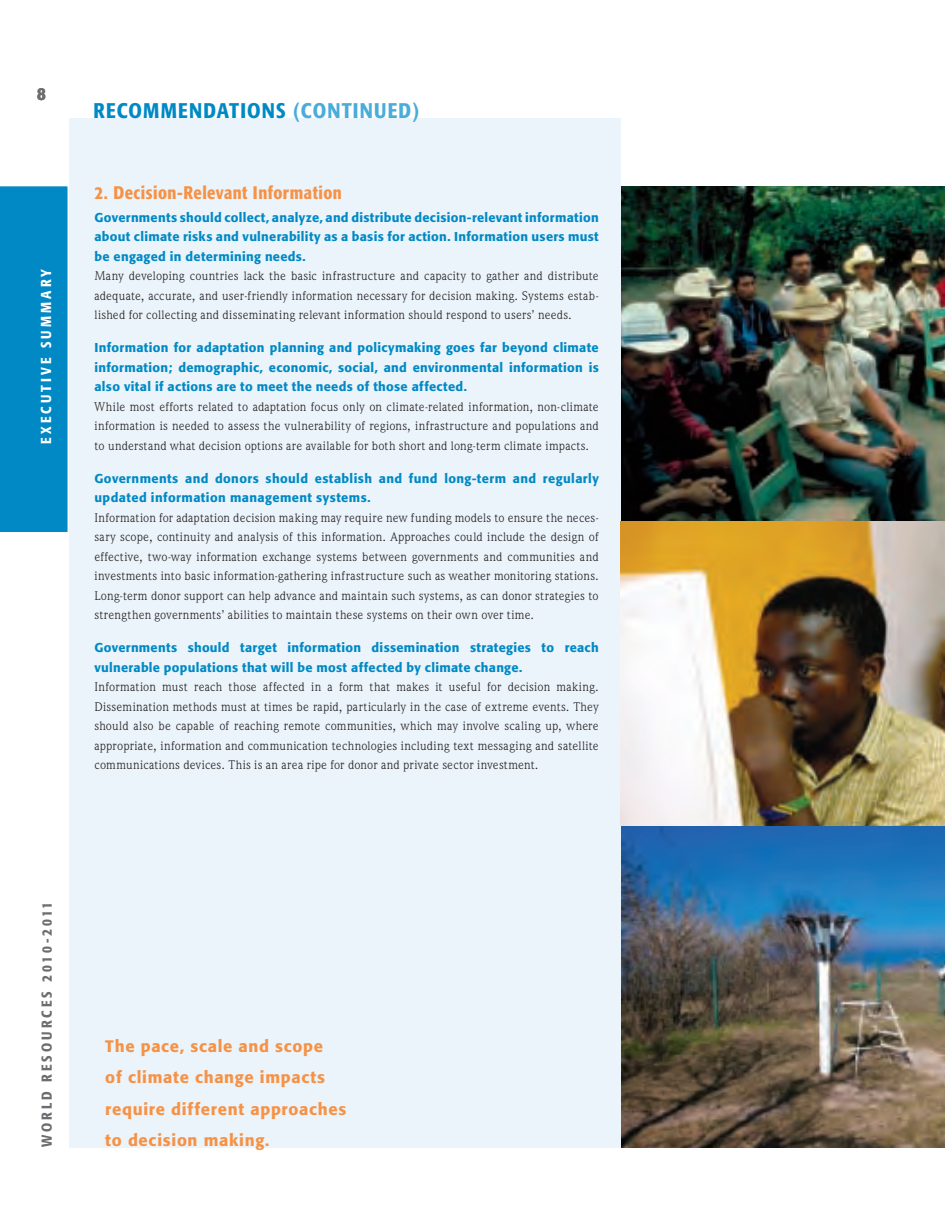
<style>
.page{position:relative;width:945px;height:1215px;background:#fff}
.page>*{position:absolute;margin:0;border:0;box-sizing:border-box;transform-origin:0 0}
.t1{font:500 condensed 21px "Formata";color:#0089c5}
.t2{font:500 condensed 21px "Formata";letter-spacing:.06em;color:#4aacd9}
.t3{font:500 condensed 18px "Formata";letter-spacing:.03em;color:#f69246}
.t4{font:500 condensed 18px "Formata";color:#6c6d70}
.t5{font:500 16.5px/31.5px "Formata";letter-spacing:.04em;color:#f69246}
.t6{font:500 condensed 14.25px "Formata";letter-spacing:.22em;color:#fff}
.t7{font:500 condensed 14.25px "Formata";letter-spacing:.21em;color:#6c6d70}
.t8{font:12.75px/19.5px "Weidemann IT Cby BT";letter-spacing:.015em;color:#231f20;text-align:justify}
.t9{font:500 12.75px/19.5px "Formata";letter-spacing:.025em;color:#0089c5;text-align:justify}
</style>
<div class="page">
<div style="left:0;top:186px;width:68px;height:346px;background:#0089c5"></div>
<div style="left:69px;top:118px;width:552px;height:1030px;background:#ebf4fa"></div>
<img style="left:621px;top:186px;width:324px;height:335px">
<img style="left:621px;top:826px;width:324px;height:322px">
<img style="left:621px;top:521px;width:324px;height:305px">
<h2 class="t4" style="left:37px;top:82px;width:10px">8</h2>
<p class="t6" style="left:37px;top:444px;width:176px;rotate:-90deg">exec utive Summary</p>
<p class="t6" style="left:37px;top:400px;width:88px;rotate:-90deg">c hapter ?</p>
<h1 class="t1" style="left:94px;top:98px;width:50px">RECOMMENDATIONS</h1>
<h1 class="t2" style="left:293px;top:98px;width:127px">(continued)</h1>
<h2 class="t3" style="left:94px;top:181px;width:249px">2. Decision-Relevant Information</h2>
<p class="t9" style="left:94px;top:208px;width:506px">Governments should collect, analyze, and distribute decision-relevant information about climate risks and vulnerability as a basis for action. Information users must be engaged in determining needs.</p>
<p class="t8" style="left:94px;top:266px;width:506px">Many developing countries lack the basic infrastructure and capacity to gather and distribute adequate, accurate, and user-friendly information necessary for decision making. Systems estab&shy;lished for collecting and disseminating relevant information should respond to users’ needs.</p>
<p class="t9" style="left:94px;top:338px;width:506px">Information for adaptation planning and policymaking goes far beyond climate information; demographic, economic, social, and environmental information is also vital if actions are to meet the needs of those affected.</p>
<p class="t8" style="left:94px;top:397px;width:506px">While most efforts related to adaptation focus only on climate-related information, non-climate information is needed to assess the vulnerability of regions, infrastructure and populations and to understand what decision options are available for both short and long-term climate impacts.</p>
<p class="t9" style="left:94px;top:469px;width:506px">Governments and donors should establish and fund long-term and regularly updated information management systems.</p>
<p class="t8" style="left:94px;top:508px;width:506px">Information for adaptation decision making may require new funding models to ensure the neces&shy;sary scope, continuity and analysis of this information. Approaches could include the design of effective, two-way information exchange systems between governments and communities and investments into basic information-gathering infrastructure such as weather monitoring stations.<br>Long-term donor support can help advance and maintain such systems, as can donor strategies to strengthen governments’ abilities to maintain these systems on their own over time.</p>
<p class="t9" style="left:94px;top:638px;width:506px">Governments should target information dissemination strategies to reach vulnerable populations that will be most affected by climate change.</p>
<p class="t8" style="left:94px;top:677px;width:506px">Information must reach those affected in a form that makes it useful for decision making.<br>Dissemination methods must at times be rapid, particularly in the case of extreme events. They should also be capable of reaching remote communities, which may involve scaling up, where appropriate, information and communication technologies including text messaging and satellite communications devices. This is an area ripe for donor and private sector investment.</p>
<p class="t7" style="left:38px;top:1147px;width:247px;rotate:-90deg">World Resourc es 2010-2011</p>
<p class="t5" style="left:105px;top:1030px;width:243px">The pace, scale and scope<br>of climate change impacts require different approaches to decision making.</p>
</div>
